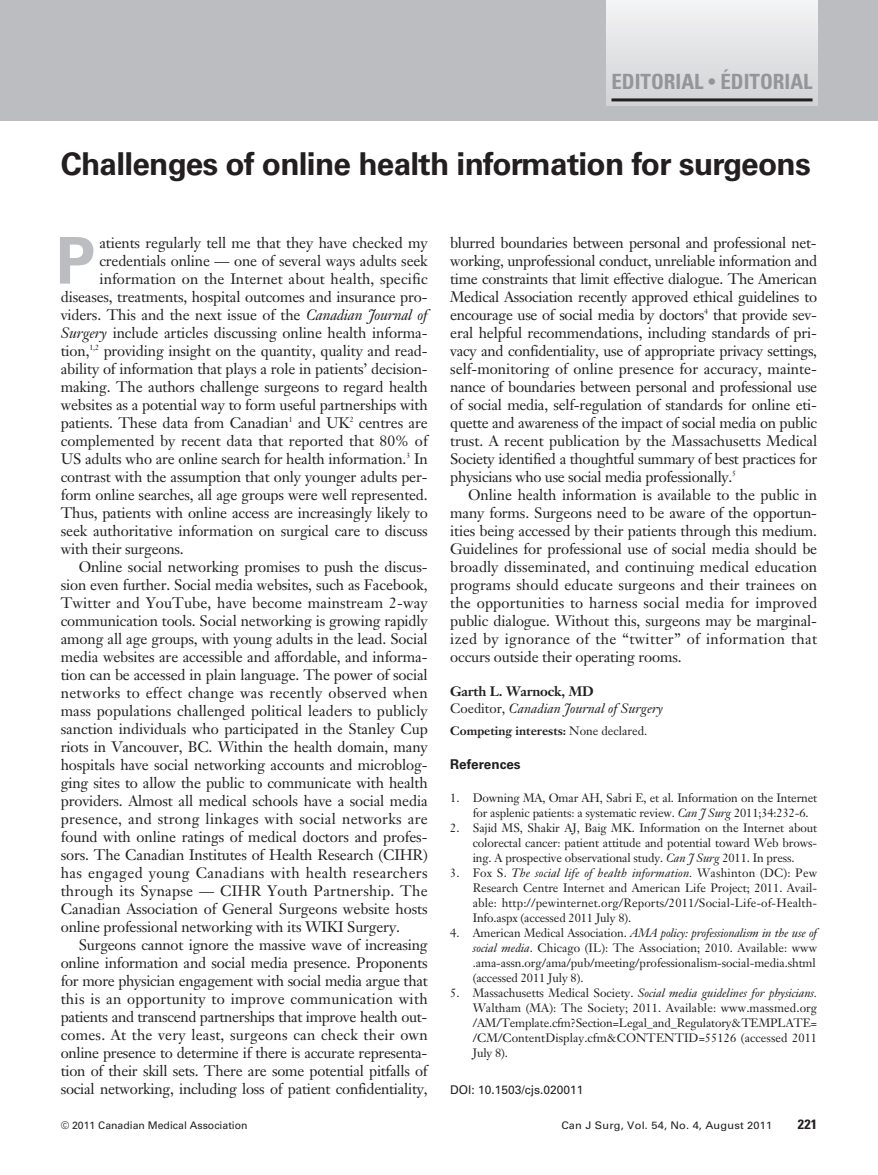
<style>
.page{position:relative;width:878px;height:1175px;background:#fff}
.page>*{position:absolute;margin:0;border:0;box-sizing:border-box;transform-origin:0 0}
.t1{font:700 64.65px "Univers";color:#bcbdc0}
.t2{font:700 31.5px "Univers";letter-spacing:-.025em;color:#231f20}
.t3{font:700 condensed 21px "Univers";color:#939598}
.t4{font:15px/18px "Janson Text";letter-spacing:-.01em;color:#231f20;text-align:justify}
.t5{font:15px "Janson Text";letter-spacing:.02em;color:#231f20}
.t6{font:15px "Janson Text";letter-spacing:.01em;color:#231f20}
.t7{font:15px "Janson Text";letter-spacing:.015em;color:#231f20}
.t8{font:15px "Janson Text";letter-spacing:.025em;color:#231f20}
.t9{font:italic 13.5px/16.5px "Janson Text";color:#231f20}
.t10{font:700 13.5px "Univers";color:#231f20}
.t11{font:700 condensed 13.5px "Univers";color:#231f20;scale:1.05 1}
.t12{font:12px/15px "Janson Text";letter-spacing:-.01em;color:#231f20;text-align:justify}
.t13{font:700 12px "Janson Text";color:#231f20}
.t14{font:12px "Univers";color:#231f20}
.t15{font:10.5px "Univers";color:#231f20}
.t16{font:10.5px "Univers";color:#231f20;scale:1.05 1}
.s1{font-size:18px}
.s2{font-style:italic}
.s3{font-weight:700;font-style:normal}
.s4{font-style:normal}
.s5{font-weight:400}
</style>
<div class="page">
<div style="left:0;top:0;width:878px;height:120px;background:#bcbdc0"></div>
<div style="left:606px;top:0;width:211px;height:106px;background:linear-gradient(to bottom,#f5f5f6,#cfd0d2)"></div>
<hr style="left:611px;top:98px;width:201px;height:3px;background:#231f20">
<h3 class="t3" style="left:611px;top:74px;width:202px">EDITORIAL <span class="s1">•</span> ÉDITORIAL</h3>
<h2 class="t2" style="left:61px;top:152px;width:751px">Challenges of online health information for surgeons</h2>
<h1 class="t1" style="left:56px;top:237px;width:41px">P</h1>
<p class="t4" style="left:99px;top:235px;width:330px">atients regularly tell me that they have checked my</p>
<p class="t4" style="left:99px;top:253px;width:330px">credentials online — one of several ways adults seek</p>
<p class="t4" style="left:99px;top:271px;width:330px">information on the Internet about health, specific</p>
<p class="t4" style="left:61px;top:289px;width:368px">diseases, treatments, hospital outcomes and insurance pro-</p>
<p class="t4" style="left:61px;top:307px;width:368px">viders. This and the next issue of the <span class="s2">Canadian Journal of</span></p>
<p class="t4" style="left:61px;top:325px;width:368px"><span class="s2">Surgery</span> include articles discussing online health informa-</p>
<p class="t4" style="left:61px;top:343px;width:368px">tion,<sup>1,2</sup> providing insight on the quantity, quality and read-</p>
<p class="t4" style="left:61px;top:361px;width:368px">ability of information that plays a role in patients’ decision-</p>
<p class="t4" style="left:61px;top:379px;width:368px">making. The authors challenge surgeons to regard health</p>
<p class="t4" style="left:61px;top:397px;width:368px">websites as a potential way to form useful partnerships with</p>
<p class="t4" style="left:61px;top:415px;width:368px">patients. These data from Canadian<sup>1</sup> and UK<sup>2</sup> centres are</p>
<p class="t4" style="left:61px;top:433px;width:368px">complemented by recent data that reported that 80% of</p>
<p class="t4" style="left:61px;top:451px;width:368px">US adults who are online search for health information.<sup>3</sup> In</p>
<p class="t4" style="left:61px;top:469px;width:368px">contrast with the assumption that only younger adults per-</p>
<p class="t4" style="left:61px;top:487px;width:368px">form online searches, all age groups were well represented.</p>
<p class="t4" style="left:61px;top:505px;width:368px">Thus, patients with online access are increasingly likely to</p>
<p class="t4" style="left:61px;top:523px;width:368px">seek authoritative information on surgical care to discuss</p>
<p class="t4" style="left:61px;top:541px;width:124px">with their surgeons.</p>
<p class="t4" style="left:79px;top:559px;width:350px">Online social networking promises to push the discus-</p>
<p class="t4" style="left:61px;top:577px;width:368px">sion even further. Social media websites, such as Facebook,</p>
<p class="t6" style="left:61px;top:597px;width:368px">Twitter and YouTube, have become mainstream 2-way</p>
<p class="t4" style="left:61px;top:613px;width:368px">communication tools. Social networking is growing rapidly</p>
<p class="t4" style="left:61px;top:631px;width:368px">among all age groups, with young adults in the lead. Social</p>
<p class="t4" style="left:61px;top:649px;width:368px">media websites are accessible and affordable, and informa-</p>
<p class="t4" style="left:61px;top:667px;width:368px">tion can be accessed in plain language. The power of social</p>
<p class="t5" style="left:61px;top:687px;width:368px">networks to effect change was recently observed when</p>
<p class="t4" style="left:61px;top:703px;width:368px">mass populations challenged political leaders to publicly</p>
<p class="t4" style="left:61px;top:721px;width:368px">sanction individuals who participated in the Stanley Cup</p>
<p class="t4" style="left:61px;top:739px;width:368px">riots in Vancouver, BC. Within the health domain, many</p>
<p class="t4" style="left:61px;top:757px;width:368px">hospitals have social networking accounts and microblog-</p>
<p class="t4" style="left:61px;top:775px;width:368px">ging sites to allow the public to communicate with health</p>
<p class="t4" style="left:61px;top:793px;width:368px">providers. Almost all medical schools have a social media</p>
<p class="t5" style="left:61px;top:813px;width:368px">presence, and strong linkages with social networks are</p>
<p class="t4" style="left:61px;top:829px;width:368px">found with online ratings of medical doctors and profes-</p>
<p class="t4" style="left:61px;top:847px;width:368px">sors. The Canadian Institutes of Health Research (CIHR)</p>
<p class="t8" style="left:61px;top:867px;width:368px">has engaged young Canadians with health researchers</p>
<p class="t7" style="left:61px;top:885px;width:368px">through its Synapse — CIHR Youth Partnership. The</p>
<p class="t4" style="left:61px;top:901px;width:368px">Canadian Association of General Surgeons website hosts</p>
<p class="t4" style="left:61px;top:919px;width:340px">online professional networking with its WIKI Surgery.</p>
<p class="t4" style="left:79px;top:937px;width:350px">Surgeons cannot ignore the massive wave of increasing</p>
<p class="t4" style="left:61px;top:955px;width:368px">online information and social media presence. Proponents</p>
<p class="t4" style="left:61px;top:973px;width:368px">for more physician engagement with social media argue that</p>
<p class="t7" style="left:61px;top:993px;width:368px">this is an opportunity to improve communication with</p>
<p class="t4" style="left:61px;top:1009px;width:368px">patients and transcend partnerships that improve health out-</p>
<p class="t6" style="left:61px;top:1029px;width:368px">comes. At the very least, surgeons can check their own</p>
<p class="t4" style="left:61px;top:1045px;width:368px">online presence to determine if there is accurate representa-</p>
<p class="t4" style="left:61px;top:1063px;width:368px">tion of their skill sets. There are some potential pitfalls of</p>
<p class="t4" style="left:61px;top:1081px;width:368px">social networking, including loss of patient confidentiality,</p>
<p class="t4" style="left:450px;top:235px;width:368px">blurred boundaries between personal and professional net&shy;working, unprofessional conduct, unreliable information and time constraints that limit effective dialogue. The American Medical Association recently approved ethical guidelines to encourage use of social media by doctors<sup>4</sup> that provide sev&shy;eral helpful recommendations, including standards of pri&shy;vacy and confidentiality, use of appropriate privacy settings, self-monitoring of online presence for accuracy, mainte&shy;nance of boundaries between personal and professional use of social media, self-regulation of standards for online eti&shy;quette and awareness of the impact of social media on public trust. A recent publication by the Massachusetts Medical Society identified a thoughtful summary of best practices for physicians who use social media professionally.<sup>5</sup></p>
<p class="t4" style="left:450px;top:487px;width:368px;text-indent:18px">Online health information is available to the public in many forms. Surgeons need to be aware of the opportun&shy;ities being accessed by their patients through this medium.<br>Guidelines for professional use of social media should be broadly disseminated, and continuing medical education programs should educate surgeons and their trainees on the opportunities to harness social media for improved public dialogue. Without this, surgeons may be marginal&shy;ized by ignorance of the “twitter” of information that occurs outside their operating rooms.</p>
<p class="t9" style="left:450px;top:685px;width:214px"><span class="s3">Garth L. Warnock, MD<br></span><span class="s4">Coeditor,</span> Canadian Journal of Surgery</p>
<p class="t13" style="left:450px;top:726px;width:198px">Competing interests: <span class="s5">None declared.</span></p>
<p class="t10" style="left:450px;top:759px;width:72px">References</p>
<p class="t12" style="left:472px;top:791px;width:346px;text-indent:-22px">1. Downing MA, Omar AH, Sabri E, et al. Information on the Internet for asplenic patients: a systematic review. <span class="s2">Can J Surg</span> 2011;34:232-6.</p>
<p class="t12" style="left:472px;top:821px;width:346px;text-indent:-22px">2. Sajid MS, Shakir AJ, Baig MK. Information on the Internet about colorectal cancer: patient attitude and potential toward Web brows&shy;ing. A prospective observational study. <span class="s2">Can J Surg</span> 2011. In press.</p>
<p class="t12" style="left:472px;top:866px;width:346px;text-indent:-23px">3. Fox S. <span class="s2">The social life of health information.</span> Washinton (DC): Pew Research Centre Internet and American Life Project; 2011. Avail&shy;able: http://pewinternet.org/Reports/2011/Social-Life-of-Health-Info.aspx (accessed 2011 July 8).</p>
<p class="t12" style="left:473px;top:926px;width:346px;text-indent:-22px">4. American Medical Association. <span class="s2">AMA policy: professionalism in the use of social media</span>. Chicago (IL): The Association; 2010. Available: www .ama-assn.org/ama/pub/meeting/professionalism-social-media.shtml (accessed 2011 July 8).</p>
<p class="t12" style="left:472px;top:986px;width:346px;text-indent:-22px">5. Massachusetts Medical Society. <span class="s2">Social media guidelines for physicians.<br></span>Waltham (MA): The Society; 2011. Available: www.massmed.org /AM/Template.cfm?Section=Legal_and_Regulatory&amp;TEMPLATE= /CM/ContentDisplay.cfm&amp;CONTENTID=55126 (accessed 2011<br>July 8).</p>
<p class="t14" style="left:450px;top:1084px;width:135px">DOI: 10.1503/cjs.020011</p>
<p class="t15" style="left:61px;top:1121px;width:188px">© 2011 Canadian Medical Association</p>
<p class="t16" style="left:561px;top:1121px;width:202px">Can J Surg, Vol. 54, No. 4, August 2011</p>
<p class="t11" style="left:797px;top:1119px;width:20px">221</p>
</div>
